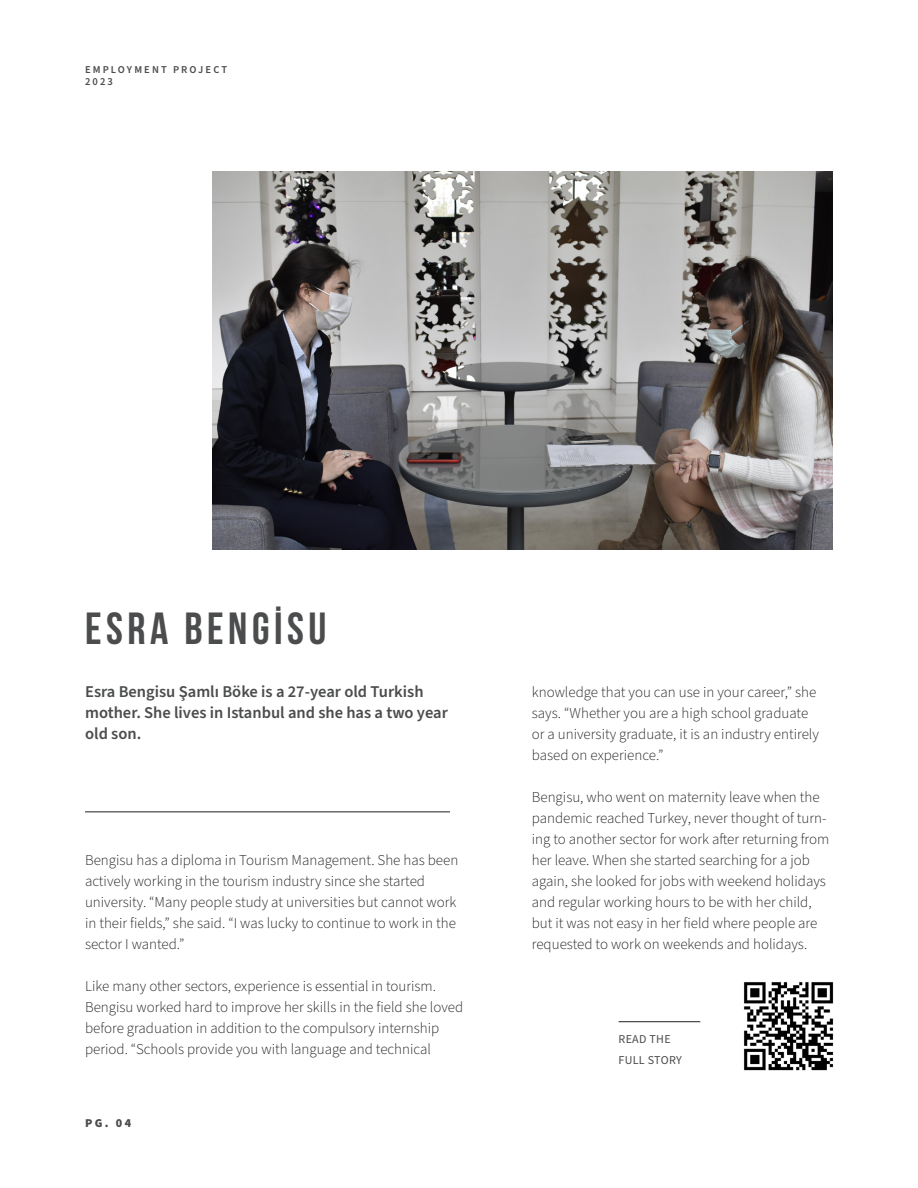
<style>
.page{position:relative;width:918px;height:1188px;background:#fff}
.page>*{position:absolute;margin:0;border:0;box-sizing:border-box;transform-origin:0 0}
.Small_Title{font:700 45px "Bebas Neue";letter-spacing:.1em;color:#4b4c4d}
.Leading{font:600 16.5px/21px "Source Sans Pro";color:#4b4c4d}
.Ingredients_Text{font:300 15px/21px "Source Sans Pro";color:#231f20}
.Title_List{font:12px/21px "Source Sans Pro";letter-spacing:.025em;color:#4b4c4d}
.t1{font:900 12px "Source Sans Pro";color:#4b4c4d}
.t2{font:600 10.5px/12px "Source Sans Pro";letter-spacing:.2em;color:#4b4c4d}
</style>
<div class="page">
<hr style="left:85px;top:812px;width:365px;height:1px;background:#231f20">
<img style="left:213px;top:172px;width:620px;height:378px">
<img style="left:743px;top:982px;width:91px;height:89px">
<hr style="left:619px;top:1021px;width:81px;height:1px;background:#231f20">
<p class="t2" style="left:85px;top:64px;width:144px">EMPLOYMENT PROJECT<br>2023</p>
<p class="Small_Title" style="left:85px;top:604px;width:243px">ESRA BENGİSU</p>
<p class="Leading" style="left:85px;top:681px;width:364px">Esra Bengisu Şamlı Böke is a 27-year old Turkish mother. She lives in Istanbul and she has a two year old son.</p>
<p class="Ingredients_Text" style="left:85px;top:850px;width:375px">Bengisu has a diploma in Tourism Management. She has been actively working in the tourism industry since she started university. “Many people study at universities but cannot work in their fields,” she said. “I was lucky to continue to work in the sector I wanted.”</p>
<p class="Ingredients_Text" style="left:85px;top:976px;width:380px">Like many other sectors, experience is essential in tourism.<br>Bengisu worked hard to improve her skills in the field she loved before graduation in addition to the compulsory internship period. “Schools provide you with language and technical</p>
<p class="t1" style="left:85px;top:1115px;width:48px">PG. 04</p>
<p class="Ingredients_Text" style="left:532px;top:682px;width:289px">knowledge that you can use in your career,” she says. “Whether you are a high school graduate or a university graduate, it is an industry entirely based on experience.”</p>
<p class="Ingredients_Text" style="left:532px;top:787px;width:299px">Bengisu, who went on maternity leave when the pandemic reached Turkey, never thought of turn&shy;ing to another sector for work after returning from her leave. When she started searching for a job again, she looked for jobs with weekend holidays and regular working hours to be with her child, but it was not easy in her field where people are requested to work on weekends and holidays.</p>
<p class="Title_List" style="left:619px;top:1029px;width:65px">READ THE<br>FULL STORY</p>
</div>
